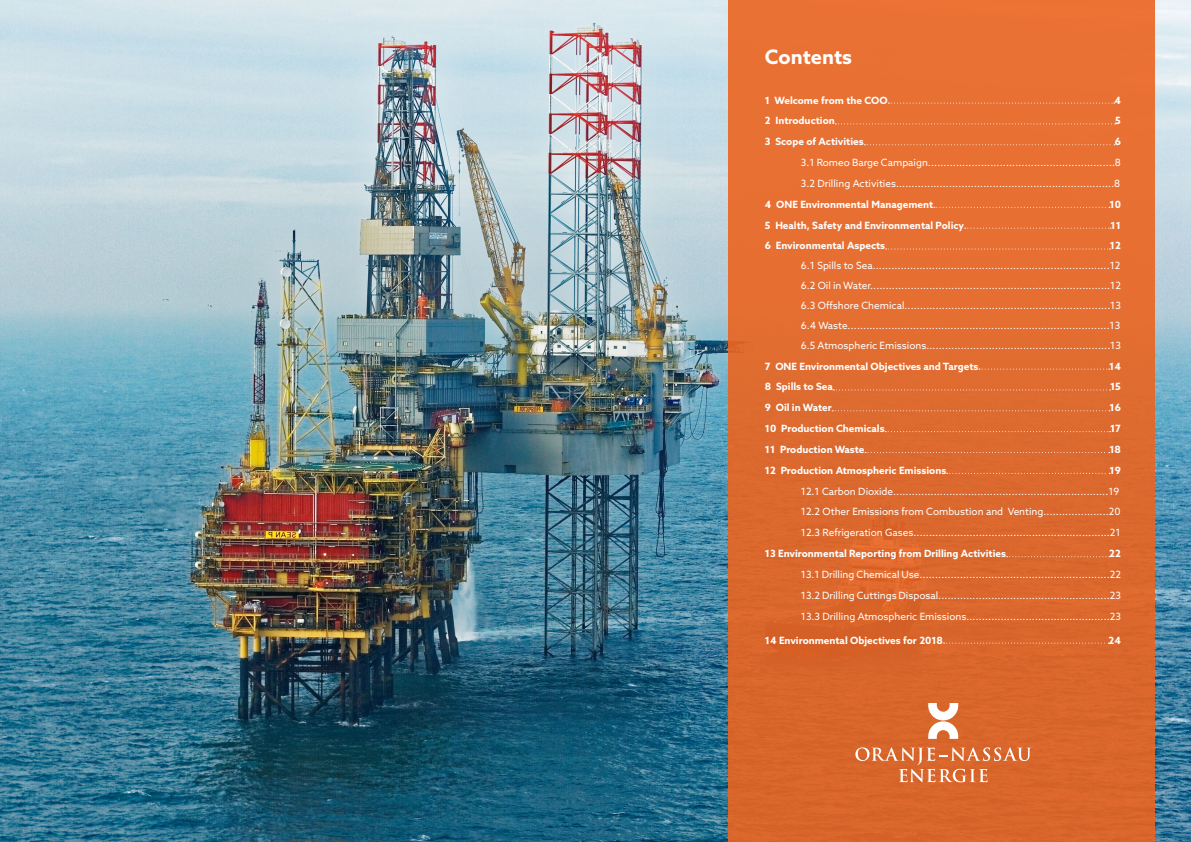
<style>
.page{position:relative;width:1191px;height:842px;background:#fff}
.page>*{position:absolute;margin:0;border:0;box-sizing:border-box;transform-origin:0 0}
.t1{font:700 20px "Azo Sans";color:#fff}
.t2{font:10px/20.8px "Azo Sans";color:#fff}
.t3{font:700 10px "Azo Sans";color:#fff}
</style>
<div class="page">
<img style="left:0;top:0;width:1191px;height:842px">
<div style="left:729px;top:0;width:426px;height:842px;background:#df6b30"></div>
<svg style="left:855px;top:747px;width:175px;height:35px"></svg>
<svg style="left:928px;top:703px;width:30px;height:36px"></svg>
<svg style="left:888px;top:103px;width:226px;height:1px"></svg>
<svg style="left:835px;top:123px;width:280px;height:1px"></svg>
<svg style="left:864px;top:144px;width:251px;height:1px"></svg>
<svg style="left:933px;top:207px;width:177px;height:1px"></svg>
<svg style="left:964px;top:228px;width:147px;height:1px"></svg>
<svg style="left:885px;top:248px;width:225px;height:1px"></svg>
<svg style="left:979px;top:369px;width:130px;height:1px"></svg>
<svg style="left:833px;top:389px;width:277px;height:1px"></svg>
<svg style="left:832px;top:410px;width:278px;height:1px"></svg>
<svg style="left:885px;top:431px;width:225px;height:1px"></svg>
<svg style="left:865px;top:452px;width:244px;height:1px"></svg>
<svg style="left:946px;top:473px;width:164px;height:1px"></svg>
<svg style="left:1006px;top:556px;width:103px;height:1px"></svg>
<svg style="left:943px;top:643px;width:166px;height:1px"></svg>
<h1 class="t1" style="left:765px;top:44px;width:89px">Contents</h1>
<p class="t3" style="left:765px;top:93px;width:124px">1 Welcome from the COO</p>
<p class="t3" style="left:1114px;top:93px;width:8px">4</p>
<p class="t3" style="left:765px;top:114px;width:71px">2 Introduction</p>
<p class="t3" style="left:1115px;top:114px;width:7px">5</p>
<p class="t3" style="left:765px;top:135px;width:100px">3 Scope of Activities</p>
<p class="t3" style="left:1114px;top:135px;width:8px">6</p>
<p class="t2" style="left:801px;top:152px;width:321px">3.1 Romeo Barge Campaign............................................................8<br>3.2 Drilling Activities......................................................................8</p>
<p class="t3" style="left:765px;top:198px;width:170px">4 ONE Environmental Management</p>
<p class="t3" style="left:1109px;top:198px;width:13px">10</p>
<p class="t3" style="left:765px;top:218px;width:201px">5 Health, Safety and Environmental Policy</p>
<p class="t3" style="left:1110px;top:218px;width:12px">11</p>
<p class="t3" style="left:765px;top:239px;width:122px">6 Environmental Aspects</p>
<p class="t3" style="left:1110px;top:239px;width:12px">12</p>
<p class="t2" style="left:801px;top:256px;width:321px;line-height:19.9px;text-align:justify">6.1 Spills to Sea............................................................................12<br>6.2 Oil in Water.............................................................................12<br>6.3 Offshore Chemical..................................................................13<br>6.4 Waste....................................................................................13<br>6.5 Atmospheric Emissions...........................................................13</p>
<p class="t3" style="left:765px;top:359px;width:215px">7 ONE Environmental Objectives and Targets</p>
<p class="t3" style="left:1109px;top:359px;width:13px">14</p>
<p class="t3" style="left:765px;top:380px;width:69px">8 Spills to Sea</p>
<p class="t3" style="left:1110px;top:380px;width:12px">15</p>
<p class="t3" style="left:765px;top:401px;width:68px">9 Oil in Water</p>
<p class="t3" style="left:1109px;top:401px;width:13px">16</p>
<p class="t3" style="left:765px;top:422px;width:121px">10 Production Chemicals</p>
<p class="t3" style="left:1110px;top:422px;width:12px">17</p>
<p class="t3" style="left:765px;top:443px;width:101px">11 Production Waste</p>
<p class="t3" style="left:1109px;top:443px;width:13px">18</p>
<p class="t3" style="left:765px;top:464px;width:183px">12 Production Atmospheric Emissions</p>
<p class="t3" style="left:1109px;top:464px;width:13px">19</p>
<p class="t2" style="left:801px;top:480px;width:321px">12.1 Carbon Dioxide.....................................................................19<br>12.2 Other Emissions from Combustion and Venting.....................20<br>12.3 Refrigeration Gases...............................................................21</p>
<p class="t3" style="left:765px;top:547px;width:243px">13 Environmental Reporting from Drilling Activities</p>
<p class="t3" style="left:1109px;top:547px;width:13px">22</p>
<p class="t2" style="left:801px;top:564px;width:321px;text-align:justify">13.1 Drilling Chemical Use.............................................................22<br>13.2 Drilling Cuttings Disposal.......................................................23<br>13.3 Drilling Atmospheric Emissions..............................................23</p>
<p class="t3" style="left:765px;top:633px;width:180px">14 Environmental Objectives for 2018</p>
<p class="t3" style="left:1108px;top:633px;width:14px">24</p>
</div>
